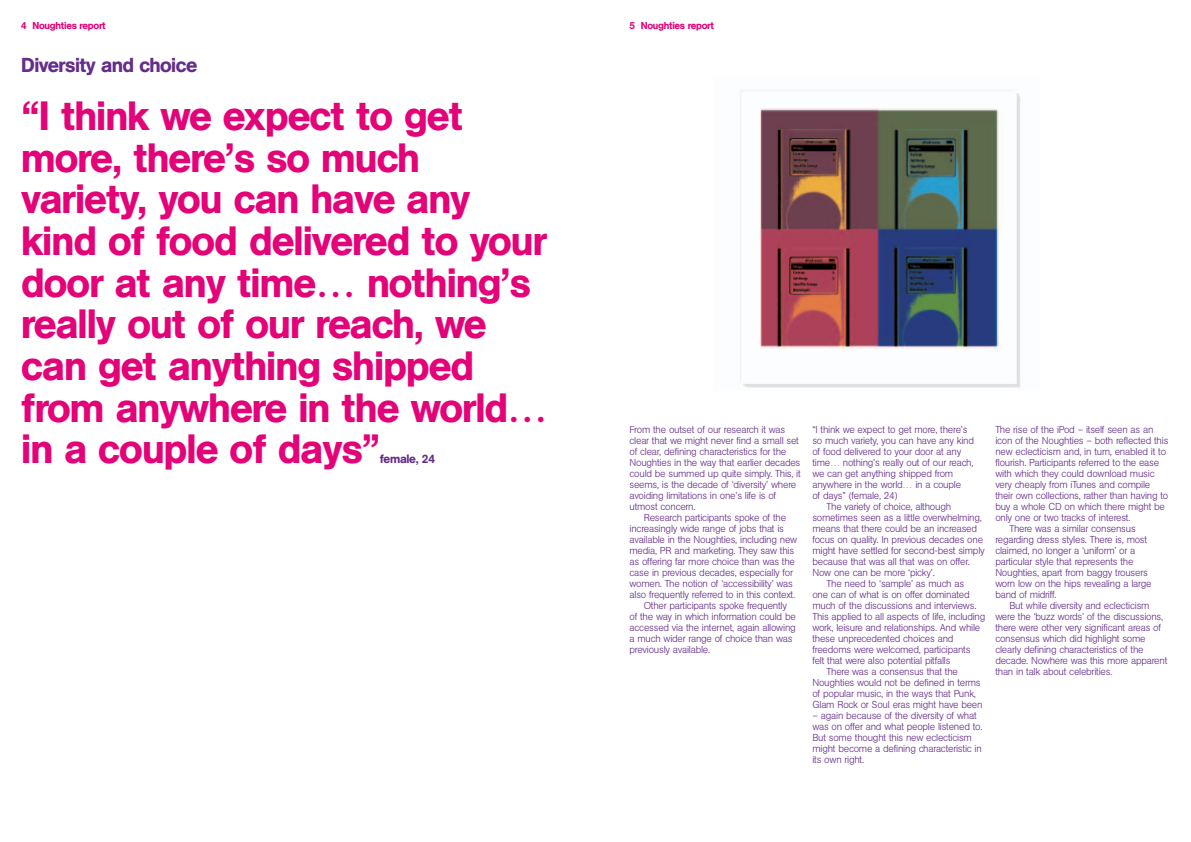
<style>
.page{position:relative;width:1191px;height:842px;background:#fff}
.page>*{position:absolute;margin:0;border:0;box-sizing:border-box;transform-origin:0 0}
.t1{font:500 40.5px/41.6px "AG Buch BQ";letter-spacing:-.025em;color:#e40278}
.t2{font:500 20px "AG Buch BQ";letter-spacing:-.03em;color:#642d89}
.t3{font:500 12px "AG Buch BQ";letter-spacing:-.025em;color:#642d89}
.t4{font:300 10px/11px "AG Buch BQ";letter-spacing:-.025em;color:#642d89}
.t5{font:500 10px "AG Buch BQ";letter-spacing:-.03em;color:#e40278}
.s1{color:#fff}
</style>
<div class="page">
<img style="left:740px;top:90px;width:281px;height:298px">
<p class="t5" style="left:21px;top:20px;width:86px">4 Noughties report</p>
<p class="t5" style="left:629px;top:20px;width:170px">5 Noughties report<span class="s1">5 Noughties report</span></p>
<h2 class="t2" style="left:21px;top:54px;width:177px">Diversity and choice</h2>
<h1 class="t1" style="left:21px;top:94px;width:528px">“I think we expect to get more, there’s so much variety, you can have any kind of food delivered to your door at any time… nothing’s really out of our reach, we can get anything shipped from anywhere in the world… in a couple of days”</h1>
<p class="t3" style="left:380px;top:452px;width:57px">female, 24</p>
<p class="t4" style="left:629px;top:424px;width:173px">From the outset of our research it was clear that we might never find a small set of clear, defining characteristics for the Noughties in the way that earlier decades could be summed up quite simply. This, it seems, is the decade of ‘diversity’ where avoiding limitations in one’s life is of utmost concern.</p>
<p class="t4" style="left:643px;top:512px;width:144px">Research participants spoke of the</p>
<p class="t4" style="left:629px;top:523px;width:156px">increasingly wide range of jobs that is</p>
<p class="t4" style="left:629px;top:534px;width:169px">available in the Noughties, including new</p>
<p class="t4" style="left:629px;top:545px;width:166px">media, PR and marketing. They saw this</p>
<p class="t4" style="left:629px;top:556px;width:167px">as offering far more choice than was the</p>
<p class="t4" style="left:629px;top:567px;width:165px">case in previous decades, especially for</p>
<p class="t4" style="left:629px;top:578px;width:165px">women. The notion of ‘accessibility’ was</p>
<p class="t4" style="left:629px;top:589px;width:167px">also frequently referred to in this context.</p>
<p class="t4" style="left:643px;top:600px;width:145px">Other participants spoke frequently</p>
<p class="t4" style="left:629px;top:611px;width:168px">of the way in which information could be</p>
<p class="t4" style="left:629px;top:622px;width:168px">accessed via the internet, again allowing</p>
<p class="t4" style="left:629px;top:633px;width:164px">a much wider range of choice than was</p>
<p class="t4" style="left:629px;top:644px;width:82px">previously available.</p>
<p class="t4" style="left:812px;top:424px;width:157px">“I think we expect to get more, there’s</p>
<p class="t4" style="left:812px;top:435px;width:163px">so much variety, you can have any kind</p>
<p class="t4" style="left:812px;top:446px;width:150px">of food delivered to your door at any</p>
<p class="t4" style="left:812px;top:457px;width:163px">time… nothing’s really out of our reach,</p>
<p class="t4" style="left:812px;top:468px;width:142px">we can get anything shipped from</p>
<p class="t4" style="left:812px;top:479px;width:150px">anywhere in the world… in a couple</p>
<p class="t4" style="left:812px;top:490px;width:87px">of days” (female, 24)</p>
<p class="t4" style="left:826px;top:501px;width:126px">The variety of choice, although</p>
<p class="t4" style="left:812px;top:512px;width:171px">sometimes seen as a little overwhelming,</p>
<p class="t4" style="left:812px;top:523px;width:166px">means that there could be an increased</p>
<p class="t4" style="left:812px;top:534px;width:172px">focus on quality. In previous decades one</p>
<p class="t4" style="left:812px;top:545px;width:174px">might have settled for second-best simply</p>
<p class="t4" style="left:812px;top:556px;width:159px">because that was all that was on offer.</p>
<p class="t4" style="left:812px;top:567px;width:124px">Now one can be more ‘picky’.</p>
<p class="t4" style="left:826px;top:578px;width:139px">The need to ‘sample’ as much as</p>
<p class="t4" style="left:812px;top:589px;width:159px">one can of what is on offer dominated</p>
<p class="t4" style="left:812px;top:600px;width:165px">much of the discussions and interviews.</p>
<p class="t4" style="left:812px;top:611px;width:174px">This applied to all aspects of life, including</p>
<p class="t4" style="left:812px;top:622px;width:169px">work, leisure and relationships. And while</p>
<p class="t4" style="left:812px;top:633px;width:143px">these unprecedented choices and</p>
<p class="t4" style="left:812px;top:644px;width:160px">freedoms were welcomed, participants</p>
<p class="t4" style="left:812px;top:655px;width:140px">felt that were also potential pitfalls</p>
<p class="t4" style="left:826px;top:666px;width:133px">There was a consensus that the</p>
<p class="t4" style="left:812px;top:677px;width:170px">Noughties would not be defined in terms</p>
<p class="t4" style="left:812px;top:688px;width:165px">of popular music, in the ways that Punk,</p>
<p class="t4" style="left:812px;top:699px;width:172px">Glam Rock or Soul eras might have been</p>
<p class="t4" style="left:812px;top:710px;width:171px">– again because of the diversity of what was on offer and what people listened to.<br>But some thought this new eclecticism might become a defining characteristic in its own right.</p>
<p class="t4" style="left:995px;top:424px;width:160px">The rise of the iPod – itself seen as an</p>
<p class="t4" style="left:995px;top:435px;width:175px">icon of the Noughties – both reflected this</p>
<p class="t4" style="left:995px;top:446px;width:172px">new eclecticism and, in turn, enabled it to</p>
<p class="t4" style="left:995px;top:457px;width:165px">flourish. Participants referred to the ease</p>
<p class="t4" style="left:995px;top:468px;width:161px">with which they could download music</p>
<p class="t4" style="left:995px;top:479px;width:156px">very cheaply from iTunes and compile</p>
<p class="t4" style="left:995px;top:490px;width:174px">their own collections, rather than having to</p>
<p class="t4" style="left:995px;top:501px;width:171px">buy a whole CD on which there might be</p>
<p class="t4" style="left:995px;top:512px;width:137px">only one or two tracks of interest.</p>
<p class="t4" style="left:1009px;top:523px;width:128px">There was a similar consensus</p>
<p class="t4" style="left:995px;top:534px;width:153px">regarding dress styles. There is, most</p>
<p class="t4" style="left:995px;top:545px;width:141px">claimed, no longer a ‘uniform’ or a</p>
<p class="t4" style="left:995px;top:556px;width:140px">particular style that represents the</p>
<p class="t4" style="left:995px;top:567px;width:154px">Noughties, apart from baggy trousers</p>
<p class="t4" style="left:995px;top:578px;width:158px">worn low on the hips revealing a large</p>
<p class="t4" style="left:995px;top:589px;width:63px">band of midriff.</p>
<p class="t4" style="left:1009px;top:600px;width:142px">But while diversity and eclecticism</p>
<p class="t4" style="left:995px;top:611px;width:169px">were the ‘buzz words’ of the discussions,</p>
<p class="t4" style="left:995px;top:622px;width:167px">there were other very significant areas of</p>
<p class="t4" style="left:995px;top:633px;width:152px">consensus which did highlight some</p>
<p class="t4" style="left:995px;top:644px;width:150px">clearly defining characteristics of the</p>
<p class="t4" style="left:995px;top:655px;width:173px">decade. Nowhere was this more apparent</p>
<p class="t4" style="left:995px;top:666px;width:118px">than in talk about celebrities.</p>
</div>
